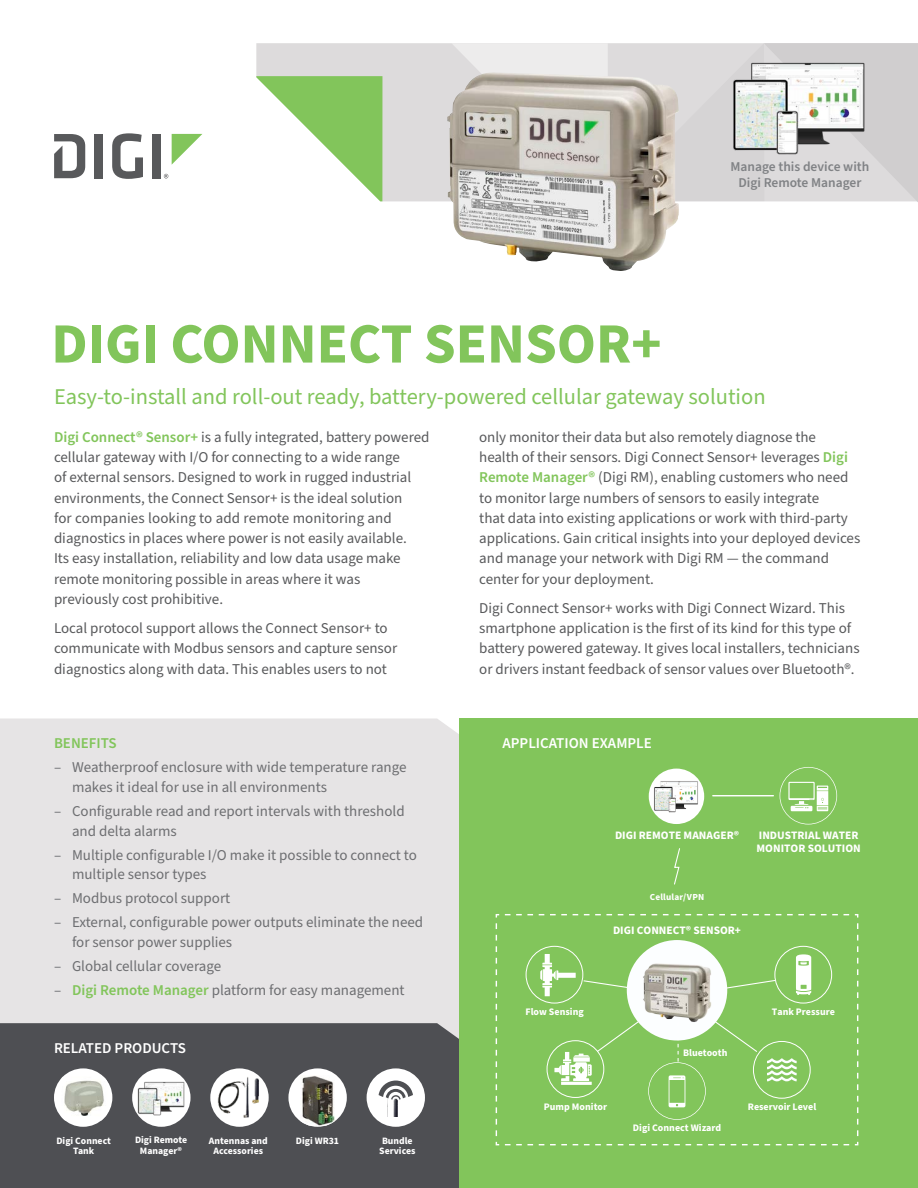
<style>
.page{position:relative;width:918px;height:1188px;background:#fff}
.page>*{position:absolute;margin:0;border:0;box-sizing:border-box;transform-origin:0 0}
.t1{font:700 57px "Source Sans Pro";color:#82c55b}
.Product_Description{font:22.5px "Source Sans Pro";color:#82c55b}
.Body_Copy{font:15px/20.2px "Source Sans Pro";color:#58595b}
.Bullets{font:15px/19.5px "Source Sans Pro";color:#6d6e71}
.t2{font:600 15px "Source Sans Pro";color:#fff}
.t3{font:600 15px "Source Sans Pro";color:#82c55b}
.t4{font:600 13.5px/16.5px "Source Sans Pro";color:#808285;text-align:center}
.t5{font:700 11.4px/12.9px "Source Sans Pro";color:#fff}
.t6{font:700 10.05px "Source Sans Pro";color:#fff}
.t7{font:700 9.75px/10.5px "Source Sans Pro";color:#fff;text-align:center}
.t8{font:700 9.3px "Source Sans Pro";letter-spacing:.02em;color:#fff}
.s1{font-weight:600;color:#82c55b}
</style>
<div class="page">
<div style="left:459px;top:718px;width:459px;height:470px;background:#82c55b"></div>
<div style="left:0;top:718px;width:459px;height:305px;background:#e6e4e5"></div>
<div style="left:0;top:1023px;width:459px;height:165px;background:#4e4f53"></div>
<div style="left:256px;top:43px;width:195px;height:158px;background:#dddbdc"></div>
<svg style="left:451px;top:43px;width:467px;height:159px;background:#dad8d9"></svg>
<img style="left:731px;top:60px;width:135px;height:96px">
<div style="left:95px;top:134px;width:8px;height:44px;background:#58595b"></div>
<svg style="left:112px;top:133px;width:31px;height:46px"></svg>
<div style="left:152px;top:134px;width:9px;height:44px;background:#58595b"></div>
<svg style="left:172px;top:134px;width:30px;height:30px"></svg>
<svg style="left:54px;top:134px;width:31px;height:44px"></svg>
<svg style="left:164px;top:174px;width:4px;height:4px"></svg>
<svg style="left:256px;top:76px;width:126px;height:125px"></svg>
<div style="left:54px;top:1068px;width:58px;height:59px;background:#fff;border-radius:50%"></div>
<img style="left:62px;top:1077px;width:45px;height:43px">
<div style="left:210px;top:1068px;width:59px;height:59px;background:#fff;border-radius:50%"></div>
<img style="left:216px;top:1073px;width:47px;height:48px">
<div style="left:367px;top:1068px;width:58px;height:59px;background:#fff;border-radius:50%"></div>
<div style="left:132px;top:1068px;width:59px;height:59px;background:#fff;border-radius:50%"></div>
<div style="left:288px;top:1068px;width:59px;height:59px;background:#fff;border-radius:50%"></div>
<img style="left:300px;top:1075px;width:35px;height:51px">
<img style="left:447px;top:72px;width:232px;height:199px">
<svg style="left:674px;top:848px;width:6px;height:37px"></svg>
<hr style="left:713px;top:795px;width:60px;height:1px;background:#fff">
<svg style="left:780px;top:767px;width:57px;height:58px"></svg>
<svg style="left:495px;top:914px;width:364px;height:232px"></svg>
<img style="left:639px;top:953px;width:76px;height:75px">
<div style="left:649px;top:769px;width:55px;height:55px;background:#fff;border-radius:50%"></div>
<img style="left:653px;top:780px;width:45px;height:33px">
<svg style="left:379px;top:1081px;width:34px;height:19px"></svg>
<img style="left:388px;top:1094px;width:15px;height:22px">
<img style="left:137px;top:1082px;width:48px;height:34px">
<p class="t1" style="left:51px;top:305px;width:612px">DIGI CONNECT SENSOR+</p>
<p class="t4" style="left:731px;top:158px;width:140px">Manage this device with<br>Digi Remote Manager</p>
<p class="Product_Description" style="left:54px;top:382px;width:713px">Easy-to-install and roll-out ready, battery-powered cellular gateway solution</p>
<p class="Body_Copy" style="left:54px;top:427px;width:377px"><span class="s1">Digi Connect® Sensor+</span> is a fully integrated, battery powered cellular gateway with I/O for connecting to a wide range<br>of external sensors. Designed to work in rugged industrial environments, the Connect Sensor+ is the ideal solution<br>for companies looking to add remote monitoring and diagnostics in places where power is not easily available.<br>Its easy installation, reliability and low data usage make remote monitoring possible in areas where it was<br>previously cost prohibitive.</p>
<p class="Body_Copy" style="left:54px;top:618px;width:345px">Local protocol support allows the Connect Sensor+ to communicate with Modbus sensors and capture sensor diagnostics along with data. This enables users to not</p>
<p class="t3" style="left:54px;top:733px;width:64px">BENEFITS</p>
<p class="Bullets" style="left:72px;top:758px;width:336px;text-indent:-18px">– Weatherproof enclosure with wide temperature range makes it ideal for use in all environments</p>
<p class="Bullets" style="left:72px;top:802px;width:334px;text-indent:-18px">– Configurable read and report intervals with threshold and delta alarms</p>
<p class="Bullets" style="left:72px;top:845px;width:346px;text-indent:-18px">– Multiple configurable I/O make it possible to connect to multiple sensor types</p>
<p class="Bullets" style="left:54px;top:889px;width:178px">– Modbus protocol support</p>
<p class="Bullets" style="left:72px;top:913px;width:353px;text-indent:-18px">– External, configurable power outputs eliminate the need for sensor power supplies</p>
<p class="Bullets" style="left:54px;top:957px;width:169px">– Global cellular coverage</p>
<p class="Bullets" style="left:54px;top:981px;width:352px">– <span class="s1">Digi Remote Manager</span> platform for easy management</p>
<p class="t2" style="left:54px;top:1038px;width:134px">RELATED PRODUCTS</p>
<p class="t7" style="left:135px;top:1135px;width:54px">Digi Remote<br>Manager®</p>
<p class="t7" style="left:296px;top:1135px;width:45px">Digi WR31</p>
<p class="t7" style="left:56px;top:1135px;width:56px">Digi Connect<br>Tank</p>
<p class="t7" style="left:209px;top:1135px;width:60px">Antennas and<br>Accessories</p>
<p class="t7" style="left:382px;top:1135px;width:32px">Bundle</p>
<p class="t7" style="left:379px;top:1146px;width:38px">Services</p>
<p class="Body_Copy" style="left:479px;top:427px;width:383px">only monitor their data but also remotely diagnose the<br>health of their sensors. Digi Connect Sensor+ leverages <span class="s1">Digi Remote Manager®</span> (Digi RM), enabling customers who need to monitor large numbers of sensors to easily integrate<br>that data into existing applications or work with third-party applications. Gain critical insights into your deployed devices and manage your network with Digi RM — the command center for your deployment.</p>
<p class="Body_Copy" style="left:479px;top:598px;width:382px">Digi Connect Sensor+ works with Digi Connect Wizard. This smartphone application is the first of its kind for this type of battery powered gateway. It gives local installers, technicians or drivers instant feedback of sensor values over Bluetooth®.</p>
<p class="t2" style="left:502px;top:733px;width:151px">APPLICATION EXAMPLE</p>
<p class="t5" style="left:615px;top:829px;width:126px">DIGI REMOTE MANAGER®</p>
<p class="t8" style="left:650px;top:891px;width:56px">Cellular/VPN</p>
<p class="t5" style="left:613px;top:924px;width:129px">DIGI CONNECT® SENSOR+</p>
<p class="t5" style="left:757px;top:829px;width:106px">INDUSTRIAL WATER<br>MONITOR SOLUTION</p>
<p class="t6" style="left:525px;top:1005px;width:60px">Flow Sensing</p>
<p class="t6" style="left:772px;top:1005px;width:65px">Tank Pressure</p>
<p class="t6" style="left:683px;top:1046px;width:46px">Bluetooth</p>
<p class="t6" style="left:544px;top:1100px;width:65px">Pump Monitor</p>
<p class="t6" style="left:748px;top:1100px;width:70px">Reservoir Level</p>
<p class="t6" style="left:633px;top:1121px;width:90px">Digi Connect Wizard</p>
</div>
